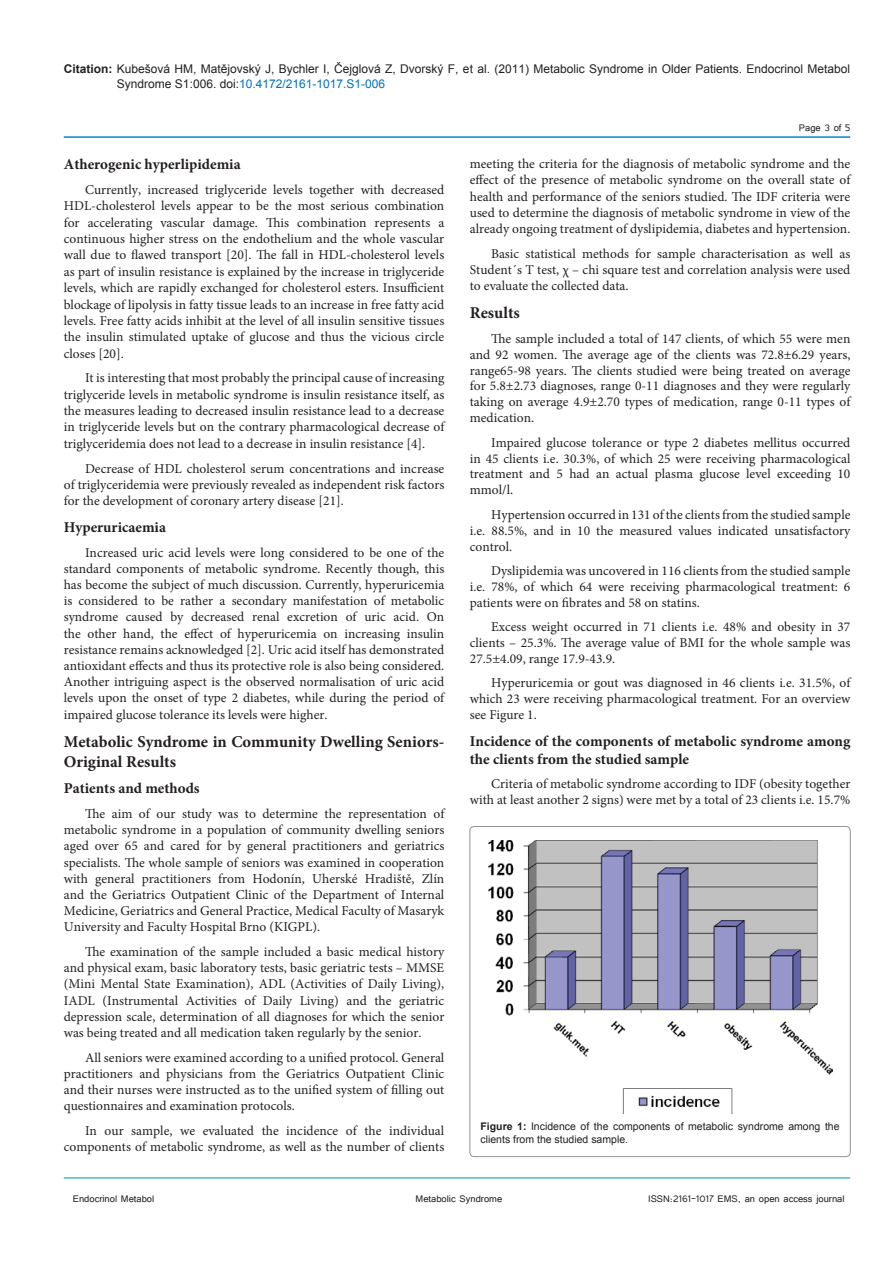
<style>
.page{position:relative;width:893px;height:1263px;background:#fff}
.page>*{position:absolute;margin:0;border:0;box-sizing:border-box;transform-origin:0 0}
.t1{font:700 16.5px/19.8px "Minion Pro";color:#231f20}
.t2{font:700 15px/18px "Minion Pro";color:#231f20}
.t3{font:13.5px/16.2px "Minion Pro";color:#231f20;text-align:justify}
.t4{font:12px/15px "Arial";color:#231f20}
.t5{font:12px "Tunga";color:#231f20}
.t6{font:10.5px/12.6px "Arial";color:#231f20}
.s1{font-weight:700}
.s2{color:#0072bc}
</style>
<div class="page">
<hr style="left:64px;top:136px;width:786px;height:2px;background:#008bc0">
<hr style="left:64px;top:1178px;width:786px;height:1px;background:#008bc0">
<div style="left:470px;top:826px;width:380px;height:331px;border:1px solid #939598;border-radius:4px"></div>
<img style="left:488px;top:840px;width:344px;height:274px">
<p class="t4" style="left:117px;top:61px;width:735px;text-indent:-53px"><span class="s1">Citation:</span> Kubešová HM, Matějovský J, Bychler I, Čejglová Z, Dvorský F, et al. (2011) Metabolic Syndrome in Older Patients. Endocrinol Metabol<br>Syndrome S1:006. doi:<span class="s2">10.4172/2161-1017.S1-006</span></p>
<p class="t5" style="left:799px;top:120px;width:53px">Page 3 of 5</p>
<p class="t2" style="left:64px;top:155px;width:178px">Atherogenic hyperlipidemia</p>
<p class="t3" style="left:64px;top:182px;width:382px;text-indent:21px">Currently, increased triglyceride levels together with decreased HDL-cholesterol levels appear to be the most serious combination for accelerating vascular damage. This combination represents a continuous higher stress on the endothelium and the whole vascular wall due to flawed transport [20]. The fall in HDL-cholesterol levels as part of insulin resistance is explained by the increase in triglyceride levels, which are rapidly exchanged for cholesterol esters. Insufficient blockage of lipolysis in fatty tissue leads to an increase in free fatty acid levels. Free fatty acids inhibit at the level of all insulin sensitive tissues the insulin stimulated uptake of glucose and thus the vicious circle closes [20].</p>
<p class="t3" style="left:64px;top:370px;width:382px;text-indent:21px">It is interesting that most probably the principal cause of increasing triglyceride levels in metabolic syndrome is insulin resistance itself, as the measures leading to decreased insulin resistance lead to a decrease in triglyceride levels but on the contrary pharmacological decrease of triglyceridemia does not lead to a decrease in insulin resistance [4].</p>
<p class="t3" style="left:64px;top:460px;width:382px;text-indent:21px">Decrease of HDL cholesterol serum concentrations and increase of triglyceridemia were previously revealed as independent risk factors for the development of coronary artery disease [21].</p>
<p class="t2" style="left:64px;top:518px;width:104px">Hyperuricaemia</p>
<p class="t3" style="left:64px;top:544px;width:382px;text-indent:21px">Increased uric acid levels were long considered to be one of the standard components of metabolic syndrome. Recently though, this has become the subject of much discussion. Currently, hyperuricemia is considered to be rather a secondary manifestation of metabolic syndrome caused by decreased renal excretion of uric acid. On the other hand, the effect of hyperuricemia on increasing insulin resistance remains acknowledged [2]. Uric acid itself has demonstrated antioxidant effects and thus its protective role is also being considered.<br>Another intriguing aspect is the observed normalisation of uric acid levels upon the onset of type 2 diabetes, while during the period of impaired glucose tolerance its levels were higher.</p>
<p class="t1" style="left:64px;top:731px;width:382px">Metabolic Syndrome in Community Dwelling Seniors-<br>Original Results</p>
<p class="t2" style="left:64px;top:779px;width:137px">Patients and methods</p>
<p class="t3" style="left:64px;top:806px;width:382px;text-indent:21px">The aim of our study was to determine the representation of metabolic syndrome in a population of community dwelling seniors aged over 65 and cared for by general practitioners and geriatrics specialists. The whole sample of seniors was examined in cooperation with general practitioners from Hodonín, Uherské Hradiště, Zlín and the Geriatrics Outpatient Clinic of the Department of Internal Medicine, Geriatrics and General Practice, Medical Faculty of Masaryk University and Faculty Hospital Brno (KIGPL).</p>
<p class="t3" style="left:64px;top:944px;width:382px;text-indent:21px">The examination of the sample included a basic medical history and physical exam, basic laboratory tests, basic geriatric tests – MMSE (Mini Mental State Examination), ADL (Activities of Daily Living), IADL (Instrumental Activities of Daily Living) and the geriatric depression scale, determination of all diagnoses for which the senior was being treated and all medication taken regularly by the senior.</p>
<p class="t3" style="left:64px;top:1049px;width:382px;text-indent:21px">All seniors were examined according to a unified protocol. General practitioners and physicians from the Geriatrics Outpatient Clinic and their nurses were instructed as to the unified system of filling out questionnaires and examination protocols.</p>
<p class="t3" style="left:64px;top:1123px;width:382px;text-align:right">In our sample, we evaluated the incidence of the individual components of metabolic syndrome, as well as the number of clients</p>
<p class="t3" style="left:470px;top:156px;width:382px">meeting the criteria for the diagnosis of metabolic syndrome and the effect of the presence of metabolic syndrome on the overall state of health and performance of the seniors studied. The IDF criteria were used to determine the diagnosis of metabolic syndrome in view of the already ongoing treatment of dyslipidemia, diabetes and hypertension.</p>
<p class="t3" style="left:470px;top:245px;width:382px;text-indent:21px">Basic statistical methods for sample characterisation as well as Student´s T test, χ – chi square test and correlation analysis were used to evaluate the collected data.</p>
<p class="t1" style="left:470px;top:303px;width:52px">Results</p>
<p class="t3" style="left:470px;top:331px;width:382px;text-indent:21px">The sample included a total of 147 clients, of which 55 were men and 92 women. The average age of the clients was 72.8±6.29 years, range65-98 years. The clients studied were being treated on average for 5.8±2.73 diagnoses, range 0-11 diagnoses and they were regularly taking on average 4.9±2.70 types of medication, range 0-11 types of medication.</p>
<p class="t3" style="left:470px;top:434px;width:382px;text-indent:21px">Impaired glucose tolerance or type 2 diabetes mellitus occurred in 45 clients i.e. 30.3%, of which 25 were receiving pharmacological treatment and 5 had an actual plasma glucose level exceeding 10 mmol/l.</p>
<p class="t3" style="left:470px;top:507px;width:382px;text-indent:21px">Hypertension occurred in 131 of the clients from the studied sample i.e. 88.5%, and in 10 the measured values indicated unsatisfactory control.</p>
<p class="t3" style="left:470px;top:563px;width:382px;text-indent:21px">Dyslipidemia was uncovered in 116 clients from the studied sample i.e. 78%, of which 64 were receiving pharmacological treatment: 6 patients were on fibrates and 58 on statins.</p>
<p class="t3" style="left:470px;top:619px;width:382px;text-indent:21px">Excess weight occurred in 71 clients i.e. 48% and obesity in 37 clients – 25.3%. The average value of BMI for the whole sample was 27.5±4.09, range 17.9-43.9.</p>
<p class="t3" style="left:470px;top:675px;width:382px;text-indent:21px">Hyperuricemia or gout was diagnosed in 46 clients i.e. 31.5%, of which 23 were receiving pharmacological treatment. For an overview see Figure 1.</p>
<p class="t2" style="left:470px;top:732px;width:382px">Incidence of the components of metabolic syndrome among the clients from the studied sample</p>
<p class="t3" style="left:470px;top:775px;width:382px;text-align:right">Criteria of metabolic syndrome according to IDF (obesity together with at least another 2 signs) were met by a total of 23 clients i.e. 15.7%</p>
<p class="t6" style="left:480px;top:1120px;width:361px"><span class="s1">Figure 1:</span> Incidence of the components of metabolic syndrome among the clients from the studied sample.</p>
<p class="t5" style="left:73px;top:1190px;width:83px">Endocrinol Metabol</p>
<p class="t5" style="left:416px;top:1190px;width:88px">Metabolic Syndrome</p>
<p class="t5" style="left:648px;top:1190px;width:198px">ISSN:2161-1017 EMS, an open access journal</p>
</div>
